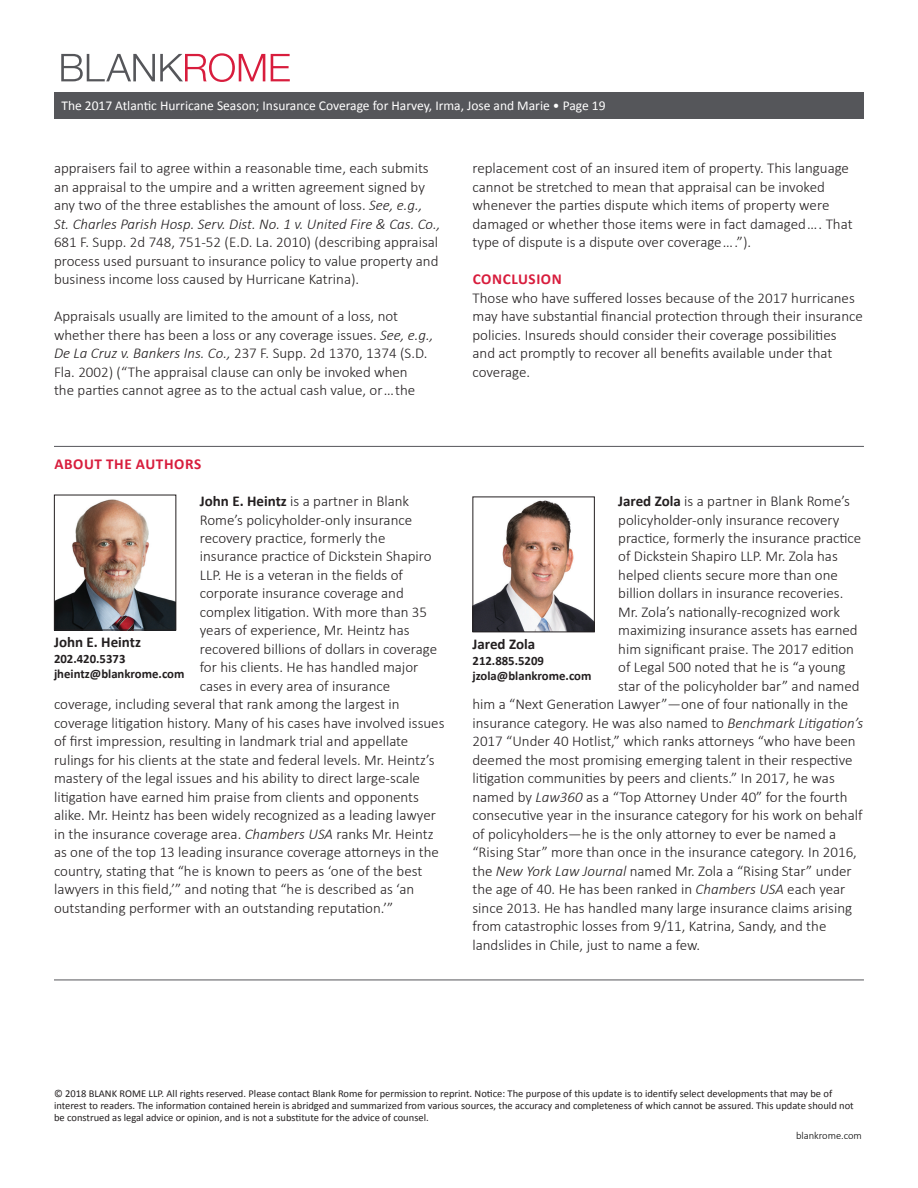
<style>
.page{position:relative;width:918px;height:1188px;background:#fff}
.page>*{position:absolute;margin:0;border:0;box-sizing:border-box;transform-origin:0 0}
.z_Titles_1_MAJOR{font:700 15.15px "Calibri";letter-spacing:.04em;color:#d81d3d}
._1_Body_Copy_authors{font:300 15px/18.5px "Calibri";color:#231f20}
._1_Body_Copy{font:300 15px/18.5px "Calibri";color:#231f20}
.t1{font:700 15px "Calibri";color:#231f20}
.t2{font:13.5px "Calibri";color:#fff}
.t3{font:700 12.75px/14.2px "Calibri";color:#231f20}
._7_copyright{font:10.5px/12px "Calibri";color:#231f20}
.x_website{font:300 10.5px "Calibri";color:#000}
.s1{font-style:italic}
.s2{font-weight:700}
</style>
<div class="page">
<div style="left:54px;top:92px;width:810px;height:27px;background:#55565a"></div>
<svg style="left:61px;top:53px;width:204px;height:29px"></svg>
<svg style="left:271px;top:54px;width:19px;height:27px"></svg>
<img style="left:56px;top:499px;width:118px;height:129px">
<div style="left:54px;top:495px;width:122px;height:135px;border:1px solid #231f20"></div>
<img style="left:475px;top:500px;width:118px;height:130px">
<div style="left:473px;top:497px;width:122px;height:135px;border:1px solid #231f20"></div>
<hr style="left:54px;top:446px;width:810px;height:1px;background:#55565a">
<hr style="left:54px;top:980px;width:810px;height:1px;background:#55565a">
<p class="t2" style="left:61px;top:97px;width:546px">The 2017 Atlantic Hurricane Season; Insurance Coverage for Harvey, Irma, Jose and Marie • Page 19</p>
<p class="_1_Body_Copy" style="left:54px;top:159px;width:388px">appraisers fail to agree within a reasonable time, each submits an appraisal to the umpire and a written agreement signed by any two of the three establishes the amount of loss. <span class="s1">See, e.g., St. Charles Parish Hosp. Serv. Dist. No. 1 v. United Fire &amp; Cas. Co., </span>681 F. Supp. 2d 748, 751-52 (E.D. La. 2010) (describing appraisal process used pursuant to insurance policy to value property and business income loss caused by Hurricane Katrina).</p>
<p class="_1_Body_Copy" style="left:54px;top:307px;width:381px">Appraisals usually are limited to the amount of a loss, not whether there has been a loss or any coverage issues. <span class="s1">See, e.g., De La Cruz v. Bankers Ins. Co.,</span> 237 F. Supp. 2d 1370, 1374 (S.D.<br>Fla. 2002) (“The appraisal clause can only be invoked when<br>the parties cannot agree as to the actual cash value, or … the</p>
<p class="z_Titles_1_MAJOR" style="left:54px;top:453px;width:148px">ABOUT THE AUTHORS</p>
<p class="_1_Body_Copy_authors" style="left:200px;top:492px;width:239px"><span class="s2">John E. Heintz</span> is a partner in Blank Rome’s policyholder-only insurance recovery practice, formerly the insurance practice of Dickstein Shapiro LLP. He is a veteran in the fields of corporate insurance coverage and complex litigation. With more than 35 years of experience, Mr. Heintz has recovered billions of dollars in coverage for his clients. He has handled major</p>
<p class="_1_Body_Copy_authors" style="left:200px;top:676px;width:192px">cases in every area of insurance</p>
<p class="_1_Body_Copy_authors" style="left:54px;top:695px;width:392px">coverage, including several that rank among the largest in coverage litigation history. Many of his cases have involved issues of first impression, resulting in landmark trial and appellate rulings for his clients at the state and federal levels. Mr. Heintz’s mastery of the legal issues and his ability to direct large-scale litigation have earned him praise from clients and opponents alike. Mr. Heintz has been widely recognized as a leading lawyer in the insurance coverage area. <span class="s1">Chambers USA</span> ranks Mr. Heintz as one of the top 13 leading insurance coverage attorneys in the country, stating that “he is known to peers as ‘one of the best lawyers in this field,’” and noting that “he is described as ‘an outstanding performer with an outstanding reputation.’”</p>
<p class="t1" style="left:54px;top:631px;width:89px">John E. Heintz</p>
<p class="t3" style="left:54px;top:652px;width:132px">202.420.5373 jheintz@blankrome.com</p>
<p class="_1_Body_Copy" style="left:472px;top:159px;width:382px">replacement cost of an insured item of property. This language cannot be stretched to mean that appraisal can be invoked whenever the parties dispute which items of property were damaged or whether those items were in fact damaged … . That type of dispute is a dispute over coverage … .”).</p>
<p class="z_Titles_1_MAJOR" style="left:473px;top:269px;width:91px">CONCLUSION</p>
<p class="_1_Body_Copy" style="left:472px;top:288px;width:392px">Those who have suffered losses because of the 2017 hurricanes may have substantial financial protection through their insurance policies. Insureds should consider their coverage possibilities and act promptly to recover all benefits available under that coverage.</p>
<p class="_1_Body_Copy_authors" style="left:618px;top:492px;width:245px"><span class="s2">Jared Zola</span> is a partner in Blank Rome’s policyholder-only insurance recovery practice, formerly the insurance practice of Dickstein Shapiro LLP. Mr. Zola has helped clients secure more than one billion dollars in insurance recoveries.<br>Mr. Zola’s nationally-recognized work maximizing insurance assets has earned him significant praise. The 2017 edition of Legal 500 noted that he is “a young star of the policyholder bar” and named</p>
<p class="_1_Body_Copy_authors" style="left:472px;top:695px;width:392px">him a “Next Generation Lawyer”—one of four nationally in the insurance category. He was also named to <span class="s1">Benchmark Litigation’s </span>2017 “Under 40 Hotlist,” which ranks attorneys “who have been deemed the most promising emerging talent in their respective litigation communities by peers and clients.” In 2017, he was named by <span class="s1">Law360</span> as a “Top Attorney Under 40” for the fourth consecutive year in the insurance category for his work on behalf of policyholders—he is the only attorney to ever be named a “Rising Star” more than once in the insurance category. In 2016, the <span class="s1">New York Law Journal</span> named Mr. Zola a “Rising Star” under the age of 40. He has been ranked in <span class="s1">Chambers USA</span> each year since 2013. He has handled many large insurance claims arising from catastrophic losses from 9/11, Katrina, Sandy, and the landslides in Chile, just to name a few.</p>
<p class="t1" style="left:473px;top:633px;width:64px">Jared Zola</p>
<p class="t3" style="left:473px;top:653px;width:120px">212.885.5209 jzola@blankrome.com</p>
<p class="_7_copyright" style="left:54px;top:1087px;width:801px">© 2018 BLANK ROME LLP. All rights reserved. Please contact Blank Rome for permission to reprint. Notice: The purpose of this update is to identify select developments that may be of interest to readers. The information contained herein is abridged and summarized from various sources, the accuracy and completeness of which cannot be assured. This update should not be construed as legal advice or opinion, and is not a substitute for the advice of counsel.</p>
<p class="x_website" style="left:796px;top:1129px;width:67px">blankrome.com</p>
</div>
